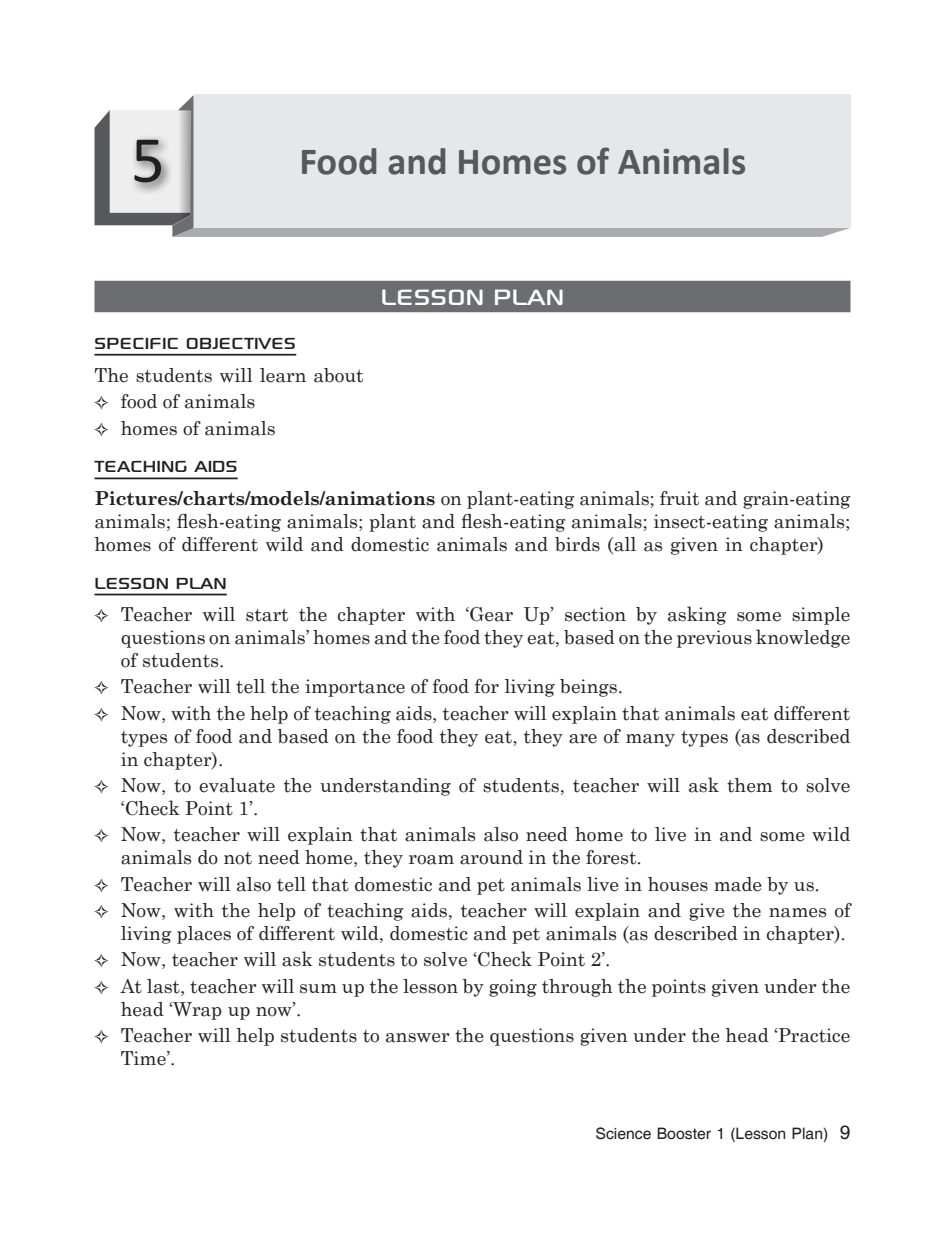
<style>
.page{position:relative;width:945px;height:1260px;background:#fff}
.page>*{position:absolute;margin:0;border:0;box-sizing:border-box;transform-origin:0 0}
.Chapter_Number{font:66.5px "Calibri";color:#231f20}
.Chapter_Name{font:700 38.5px "Calibri";color:#57585a}
.Lesson_Plan{font:31.5px "Sony Sketch EF";color:#fff}
.Heading_2{font:22.75px "Sony Sketch EF";color:#231f20}
.Body{font:19.25px/22.8px "Century Schoolbook";color:#231f20}
.t1{font:15.75px "Helvetica";color:#231f20}
.s1{font-weight:700}
.s2{font-size:19.25px}
</style>
<div class="page">
<svg style="left:95px;top:95px;width:755px;height:142px;background:#dfe0e1"></svg>
<div style="left:94px;top:281px;width:756px;height:31px;background:#6c6d70"></div>
<hr style="left:94px;top:354px;width:202px;height:2px;background:#231f20">
<hr style="left:94px;top:478px;width:144px;height:1px;background:#231f20">
<hr style="left:94px;top:594px;width:133px;height:1px;background:#231f20">
<div style="left:129px;top:134px;width:45px;height:62px;background:#231f20;opacity:.75"></div>
<p class="Chapter_Number" style="left:131px;top:118px;width:35px">5</p>
<p class="Chapter_Name" style="left:299px;top:137px;width:449px">Food and Homes of Animals</p>
<p class="Lesson_Plan" style="left:381px;top:279px;width:185px">LESSON PLAN</p>
<p class="Heading_2" style="left:94px;top:330px;width:203px">SPECIFIC OBJECTIVES</p>
<p class="Body" style="left:94px;top:362px;width:271px">The students will learn about</p>
<p class="Body" style="left:121px;top:388px;width:136px">food of animals</p>
<p class="Body" style="left:121px;top:415px;width:157px">homes of animals</p>
<p class="Heading_2" style="left:94px;top:454px;width:145px">TEACHING AIDS</p>
<p class="Body" style="left:94px;top:485px;width:758px;text-align:justify"><span class="s1">Pictures/charts/models/animations</span> on plant-eating animals; fruit and grain-eating animals; flesh-eating animals; plant and flesh-eating animals; insect-eating animals; homes of different wild and domestic animals and birds (all as given in chapter)</p>
<p class="Heading_2" style="left:94px;top:570px;width:134px">LESSON PLAN</p>
<p class="Body" style="left:121px;top:601px;width:731px;text-align:justify">Teacher will start the chapter with ‘Gear Up’ section by asking some simple questions on animals’ homes and the food they eat, based on the previous knowledge of students.</p>
<p class="Body" style="left:121px;top:673px;width:504px">Teacher will tell the importance of food for living beings.</p>
<p class="Body" style="left:121px;top:700px;width:731px;text-align:justify">Now, with the help of teaching aids, teacher will explain that animals eat different types of food and based on the food they eat, they are of many types (as described in chapter).</p>
<p class="Body" style="left:121px;top:772px;width:731px">Now, to evaluate the understanding of students, teacher will ask them to solve ‘Check Point 1’.</p>
<p class="Body" style="left:121px;top:821px;width:731px">Now, teacher will explain that animals also need home to live in and some wild animals do not need home, they roam around in the forest.</p>
<p class="Body" style="left:121px;top:871px;width:701px">Teacher will also tell that domestic and pet animals live in houses made by us.</p>
<p class="Body" style="left:121px;top:897px;width:731px">Now, with the help of teaching aids, teacher will explain and give the names of living places of different wild, domestic and pet animals (as described in chapter).</p>
<p class="Body" style="left:121px;top:946px;width:491px">Now, teacher will ask students to solve ‘Check Point 2’.</p>
<p class="Body" style="left:121px;top:973px;width:731px">At last, teacher will sum up the lesson by going through the points given under the head ‘Wrap up now’.</p>
<p class="Body" style="left:121px;top:1022px;width:731px">Teacher will help students to answer the questions given under the head ‘Practice<br>Time’.</p>
<p class="t1" style="left:596px;top:1124px;width:256px">Science Booster 1 (Lesson Plan) <span class="s2">9</span></p>
</div>
